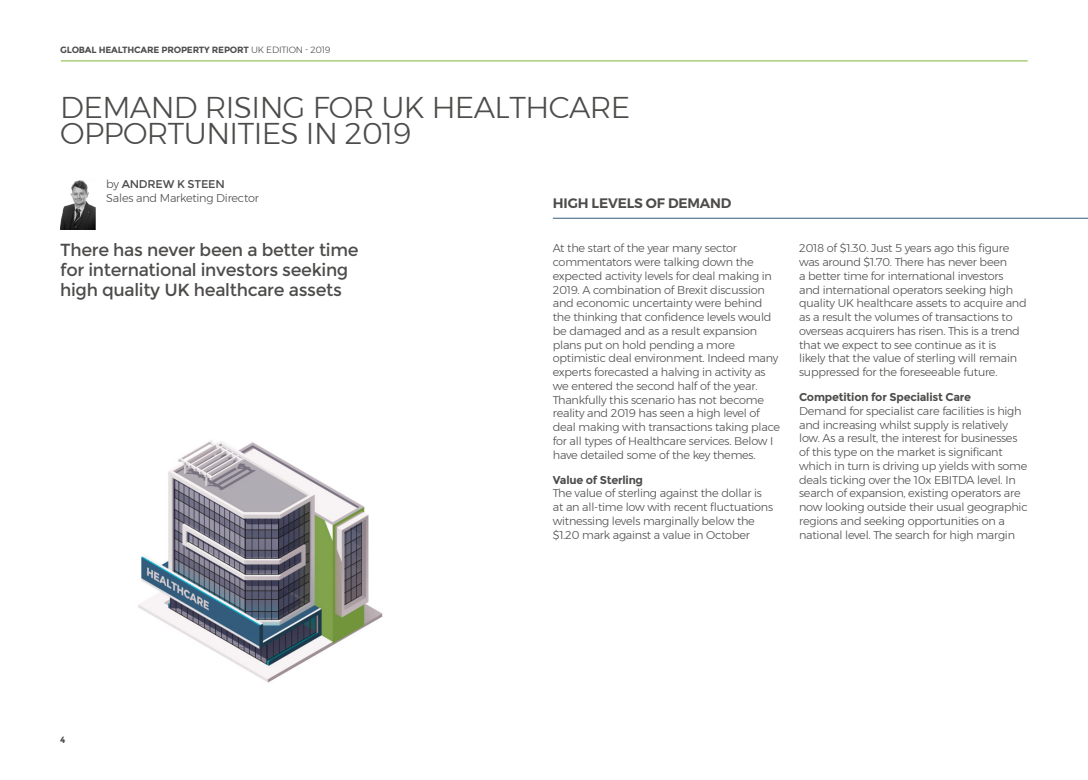
<style>
.page{position:relative;width:1088px;height:780px;background:#fff}
.page>*{position:absolute;margin:0;border:0;box-sizing:border-box;transform-origin:0 0}
.t1{font:300 30px/26.1px "Montserrat";letter-spacing:-.02em;color:#4d4c4b}
.t2{font:17.5px/20px "Montserrat";letter-spacing:-.02em;color:#4d4c4b}
.t3{font:600 13.75px "Montserrat";letter-spacing:-.01em;color:#4d4c4b}
.t4{font:300 11.25px/13.8px "Montserrat";letter-spacing:-.02em;color:#4d4c4b}
.t5{font:700 11.25px "Montserrat";letter-spacing:-.02em;color:#4d4c4b}
.t6{font:700 9px "Montserrat";letter-spacing:-.02em;color:#4d4c4b}
.s1{font-weight:300}
.s2{font-weight:400}
</style>
<div class="page">
<img style="left:138px;top:440px;width:245px;height:243px">
<img style="left:60px;top:180px;width:36px;height:50px">
<hr style="left:553px;top:218px;width:535px;height:1px;background:#335c7c">
<hr style="left:61px;top:60px;width:967px;height:1px;background:#99c65d">
<p class="t6" style="left:60px;top:44px;width:272px">GLOBAL HEALTHCARE PROPERTY REPORT <span class="s1">UK EDITION - 2019</span></p>
<h1 class="t1" style="left:60px;top:93px;width:571px">DEMAND RISING FOR UK HEALTHCARE<br>OPPORTUNITIES IN 2019</h1>
<p class="t4" style="left:106px;top:177px;width:154px">by <span class="s2">ANDREW K STEEN<br></span>Sales and Marketing Director</p>
<p class="t4" style="left:553px;top:241px;width:229px">At the start of the year many sector commentators were talking down the expected activity levels for deal making in 2019. A combination of Brexit discussion and economic uncertainty were behind the thinking that confidence levels would be damaged and as a result expansion plans put on hold pending a more optimistic deal environment. Indeed many experts forecasted a halving in activity as we entered the second half of the year.<br>Thankfully this scenario has not become reality and 2019 has seen a high level of deal making with transactions taking place for all types of Healthcare services. Below I have detailed some of the key themes.</p>
<p class="t5" style="left:553px;top:473px;width:92px">Value of Sterling</p>
<p class="t4" style="left:553px;top:486px;width:222px">The value of sterling against the dollar is at an all-time low with recent fluctuations witnessing levels marginally below the $1.20 mark against a value in October</p>
<p class="t3" style="left:553px;top:194px;width:180px">HIGH LEVELS OF DEMAND</p>
<h2 class="t2" style="left:60px;top:240px;width:300px">There has never been a better time for international investors seeking high quality UK healthcare assets</h2>
<p class="t4" style="left:799px;top:241px;width:229px">2018 of $1.30. Just 5 years ago this figure was around $1.70. There has never been<br>a better time for international investors and international operators seeking high quality UK healthcare assets to acquire and as a result the volumes of transactions to overseas acquirers has risen. This is a trend that we expect to see continue as it is<br>likely that the value of sterling will remain suppressed for the foreseeable future.</p>
<p class="t5" style="left:799px;top:390px;width:174px">Competition for Specialist Care</p>
<p class="t4" style="left:799px;top:404px;width:230px">Demand for specialist care facilities is high and increasing whilst supply is relatively low. As a result, the interest for businesses of this type on the market is significant which in turn is driving up yields with some deals ticking over the 10x EBITDA level. In search of expansion, existing operators are now looking outside their usual geographic regions and seeking opportunities on a national level. The search for high margin</p>
<p class="t6" style="left:60px;top:734px;width:7px">4</p>
</div>
